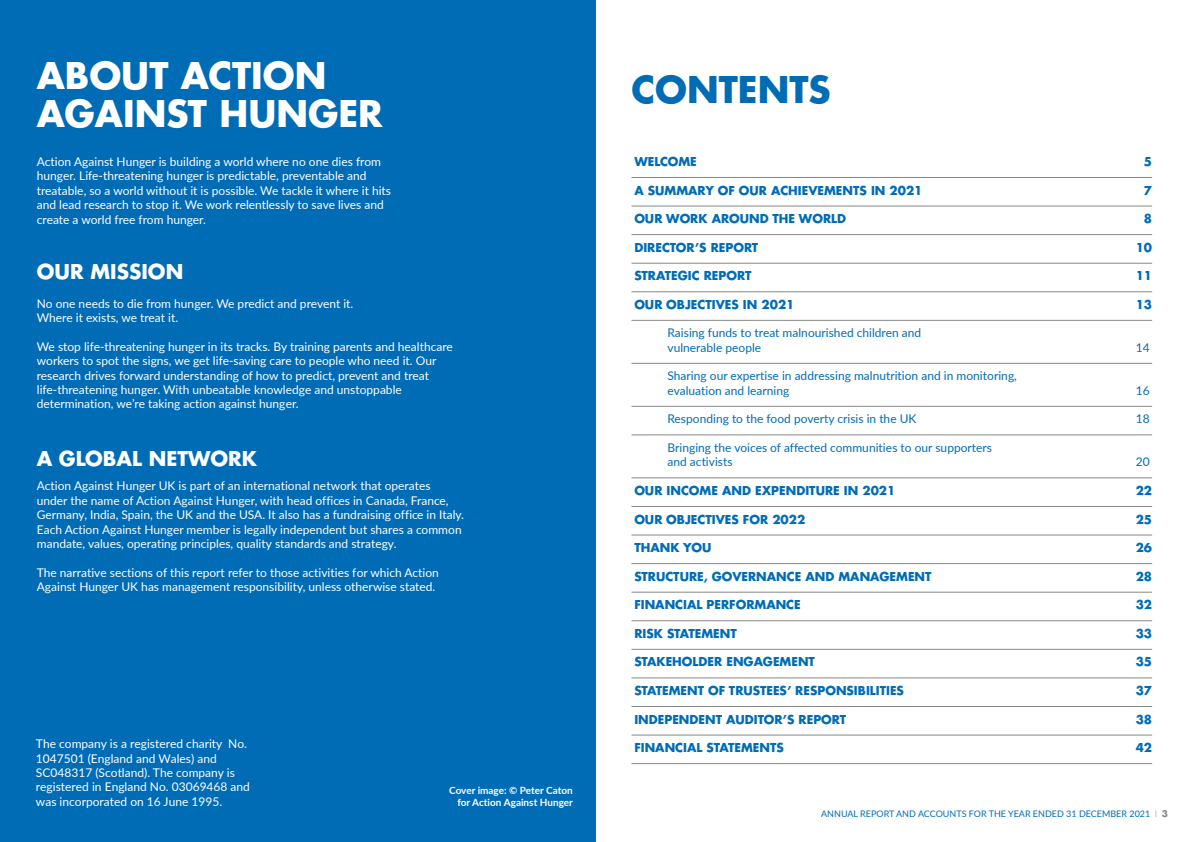
<style>
.page{position:relative;width:1191px;height:842px;background:#fff}
.page>*{position:absolute;margin:0;border:0;box-sizing:border-box;transform-origin:0 0}
.t1{font:700 36px/38px "Futura LT Pro";color:#fff}
.ToC_main_item{font:700 36px "Futura LT Pro";color:#006cb6}
.Intro_text{font:700 20px "Futura LT Pro";color:#fff}
.Body_Copy_Lato_12pt{font:12px/14.4px "Lato";color:#fff}
.t2{font:700 12px "Futura LT Pro";color:#006cb6}
.t3{font:12px/14.4px "Lato";color:#006cb6}
.t4{font:700 10px/12px "Lato";color:#fff;text-align:right}
.t5{font:9px "Lato";color:#006cb6}
.s1{font-weight:300;color:#878787}
.s2{font-family:"Futura LT Pro";font-weight:700;color:#878787}
</style>
<div class="page">
<div style="left:0;top:0;width:595px;height:842px;background:#006cb6"></div>
<hr style="left:631px;top:177px;width:521px;height:1px;background:#878787">
<hr style="left:631px;top:206px;width:521px;height:1px;background:#878787">
<hr style="left:631px;top:234px;width:521px;height:1px;background:#878787">
<hr style="left:631px;top:263px;width:521px;height:1px;background:#878787">
<hr style="left:631px;top:292px;width:521px;height:1px;background:#878787">
<hr style="left:631px;top:320px;width:521px;height:1px;background:#878787">
<hr style="left:631px;top:363px;width:521px;height:1px;background:#878787">
<hr style="left:631px;top:406px;width:521px;height:1px;background:#878787">
<hr style="left:631px;top:435px;width:521px;height:1px;background:#878787">
<hr style="left:631px;top:478px;width:521px;height:1px;background:#878787">
<hr style="left:631px;top:506px;width:521px;height:1px;background:#878787">
<hr style="left:631px;top:535px;width:521px;height:1px;background:#878787">
<hr style="left:631px;top:563px;width:521px;height:1px;background:#878787">
<hr style="left:631px;top:592px;width:521px;height:1px;background:#878787">
<hr style="left:631px;top:621px;width:521px;height:1px;background:#878787">
<hr style="left:631px;top:649px;width:521px;height:1px;background:#878787">
<hr style="left:631px;top:678px;width:521px;height:1px;background:#878787">
<hr style="left:631px;top:706px;width:521px;height:1px;background:#878787">
<hr style="left:631px;top:735px;width:521px;height:1px;background:#878787">
<hr style="left:631px;top:763px;width:521px;height:1px;background:#878787">
<p class="t1" style="left:37px;top:56px;width:347px">ABOUT ACTION<br>AGAINST HUNGER</p>
<p class="Body_Copy_Lato_12pt" style="left:37px;top:154px;width:346px">Action Against Hunger is building a world where no one dies from</p>
<p class="Body_Copy_Lato_12pt" style="left:37px;top:168px;width:331px">hunger. Life-threatening hunger is predictable, preventable and</p>
<p class="Body_Copy_Lato_12pt" style="left:37px;top:183px;width:356px">treatable, so a world without it is possible. We tackle it where it hits</p>
<p class="Body_Copy_Lato_12pt" style="left:37px;top:197px;width:348px">and lead research to stop it. We work relentlessly to save lives and</p>
<p class="Body_Copy_Lato_12pt" style="left:37px;top:212px;width:171px">create a world free from hunger.</p>
<p class="Intro_text" style="left:37px;top:256px;width:148px">OUR MISSION</p>
<p class="Body_Copy_Lato_12pt" style="left:37px;top:296px;width:318px">No one needs to die from hunger. We predict and prevent it.</p>
<p class="Body_Copy_Lato_12pt" style="left:37px;top:310px;width:143px">Where it exists, we treat it.</p>
<p class="Body_Copy_Lato_12pt" style="left:37px;top:339px;width:417px">We stop life-threatening hunger in its tracks. By training parents and healthcare</p>
<p class="Body_Copy_Lato_12pt" style="left:37px;top:353px;width:401px">workers to spot the signs, we get life-saving care to people who need it. Our research drives forward understanding of how to predict, prevent and treat</p>
<p class="Body_Copy_Lato_12pt" style="left:37px;top:382px;width:366px">life-threatening hunger. With unbeatable knowledge and unstoppable</p>
<p class="Body_Copy_Lato_12pt" style="left:37px;top:396px;width:263px">determination, we’re taking action against hunger.</p>
<p class="Intro_text" style="left:37px;top:443px;width:222px">A GLOBAL NETWORK</p>
<p class="Body_Copy_Lato_12pt" style="left:37px;top:478px;width:429px">Action Against Hunger UK is part of an international network that operates under the name of Action Against Hunger, with head offices in Canada, France, Germany, India, Spain, the UK and the USA. It also has a fundraising office in Italy.<br>Each Action Against Hunger member is legally independent but shares a common mandate, values, operating principles, quality standards and strategy.</p>
<p class="Body_Copy_Lato_12pt" style="left:37px;top:565px;width:403px">The narrative sections of this report refer to those activities for which Action<br>Against Hunger UK has management responsibility, unless otherwise stated.</p>
<p class="Body_Copy_Lato_12pt" style="left:36px;top:736px;width:215px">The company is a registered charity No.<br>1047501 (England and Wales) and SC048317 (Scotland). The company is registered in England No. 03069468 and was incorporated on 16 June 1995.</p>
<p class="t4" style="left:449px;top:784px;width:125px">Cover image: © Peter Caton for Action Against Hunger</p>
<p class="ToC_main_item" style="left:631px;top:62px;width:201px">CONTENTS</p>
<p class="t2" style="left:634px;top:152px;width:64px">WELCOME</p>
<p class="t2" style="left:1144px;top:152px;width:10px">5</p>
<p class="t2" style="left:634px;top:181px;width:290px">A SUMMARY OF OUR ACHIEVEMENTS IN 2021</p>
<p class="t2" style="left:1144px;top:181px;width:10px">7</p>
<p class="t2" style="left:634px;top:209px;width:213px">OUR WORK AROUND THE WORLD</p>
<p class="t2" style="left:1144px;top:209px;width:10px">8</p>
<p class="t2" style="left:634px;top:238px;width:125px">DIRECTOR’S REPORT</p>
<p class="t2" style="left:1135px;top:238px;width:18px">10</p>
<p class="t2" style="left:634px;top:267px;width:119px">STRATEGIC REPORT</p>
<p class="t2" style="left:1135px;top:267px;width:18px">11</p>
<p class="t2" style="left:634px;top:295px;width:162px">OUR OBJECTIVES IN 2021</p>
<p class="t2" style="left:1135px;top:295px;width:18px">13</p>
<p class="t3" style="left:667px;top:325px;width:255px">Raising funds to treat malnourished children and vulnerable people</p>
<p class="t3" style="left:1135px;top:340px;width:15px">14</p>
<p class="t3" style="left:667px;top:368px;width:351px">Sharing our expertise in addressing malnutrition and in monitoring, evaluation and learning</p>
<p class="t3" style="left:1135px;top:383px;width:15px">16</p>
<p class="t3" style="left:667px;top:411px;width:250px">Responding to the food poverty crisis in the UK</p>
<p class="t3" style="left:1135px;top:411px;width:15px">18</p>
<p class="t3" style="left:667px;top:440px;width:326px">Bringing the voices of affected communities to our supporters and activists</p>
<p class="t3" style="left:1135px;top:454px;width:15px">20</p>
<p class="t2" style="left:634px;top:481px;width:262px">OUR INCOME AND EXPENDITURE IN 2021</p>
<p class="t2" style="left:1135px;top:481px;width:18px">22</p>
<p class="t2" style="left:634px;top:510px;width:172px">OUR OBJECTIVES FOR 2022</p>
<p class="t2" style="left:1135px;top:510px;width:18px">25</p>
<p class="t2" style="left:634px;top:538px;width:78px">THANK YOU</p>
<p class="t2" style="left:1135px;top:538px;width:18px">26</p>
<p class="t2" style="left:634px;top:567px;width:299px">STRUCTURE, GOVERNANCE AND MANAGEMENT</p>
<p class="t2" style="left:1135px;top:567px;width:18px">28</p>
<p class="t2" style="left:634px;top:595px;width:168px">FINANCIAL PERFORMANCE</p>
<p class="t2" style="left:1135px;top:595px;width:18px">32</p>
<p class="t2" style="left:634px;top:624px;width:104px">RISK STATEMENT</p>
<p class="t2" style="left:1135px;top:624px;width:18px">33</p>
<p class="t2" style="left:634px;top:653px;width:182px">STAKEHOLDER ENGAGEMENT</p>
<p class="t2" style="left:1135px;top:653px;width:18px">35</p>
<p class="t2" style="left:634px;top:681px;width:271px">STATEMENT OF TRUSTEES’ RESPONSIBILITIES</p>
<p class="t2" style="left:1135px;top:681px;width:18px">37</p>
<p class="t2" style="left:634px;top:710px;width:213px">INDEPENDENT AUDITOR’S REPORT</p>
<p class="t2" style="left:1135px;top:710px;width:18px">38</p>
<p class="t2" style="left:634px;top:738px;width:151px">FINANCIAL STATEMENTS</p>
<p class="t2" style="left:1135px;top:738px;width:18px">42</p>
<p class="t5" style="left:821px;top:807px;width:348px">ANNUAL REPORT AND ACCOUNTS FOR THE YEAR ENDED 31 DECEMBER 2021 <span class="s1">I</span> <span class="s2">3</span></p>
</div>
